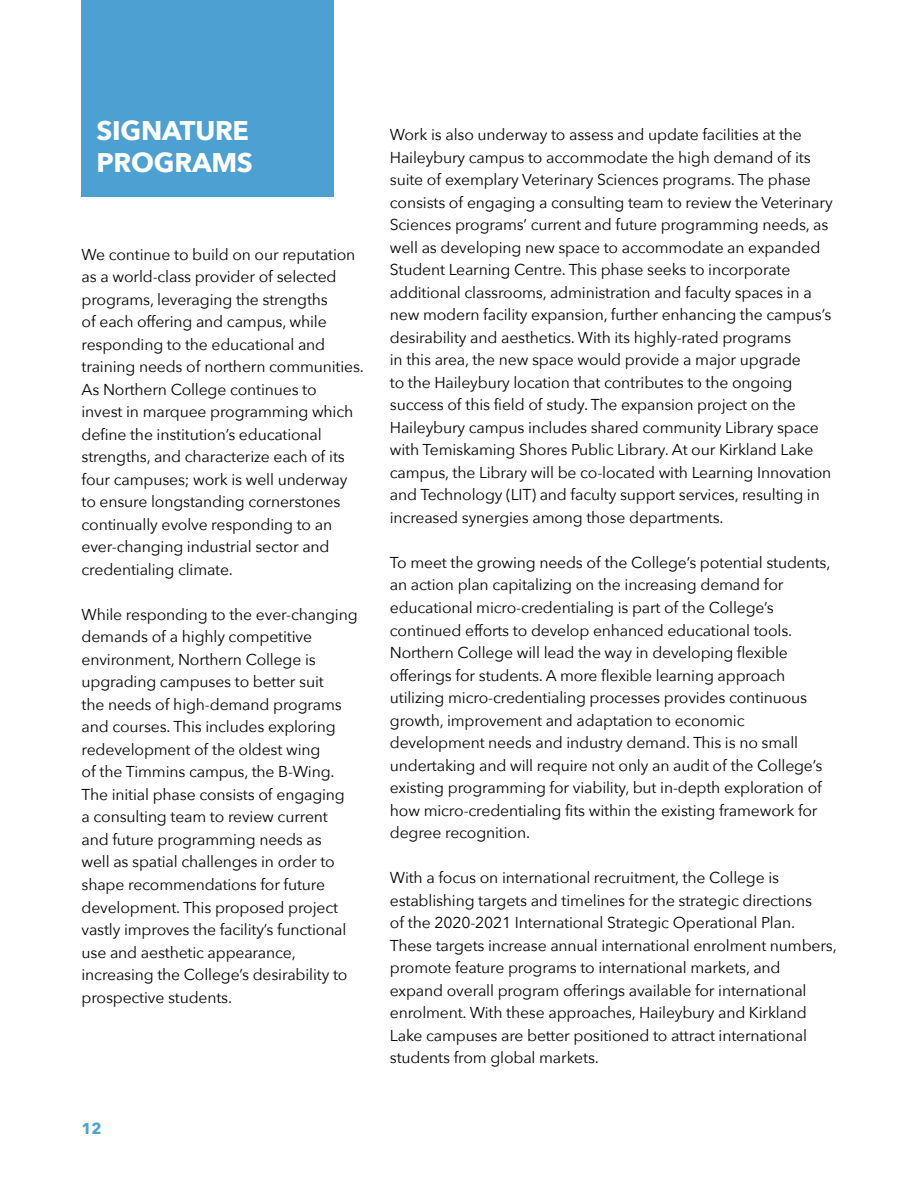
<style>
.page{position:relative;width:918px;height:1188px;background:#fff}
.page>*{position:absolute;margin:0;border:0;box-sizing:border-box;transform-origin:0 0}
.t1{font:700 27px/32.4px "Avenir Next";letter-spacing:-.01em;color:#fff}
.t2{font:15.75px/22.5px "Avenir Next";letter-spacing:-.01em;color:#020304}
.t3{font:700 15.75px "Avenir Next";color:#4da1d2}
</style>
<div class="page">
<div style="left:81px;top:0;width:252px;height:197px;background:#4da1d2"></div>
<h1 class="t1" style="left:97px;top:114px;width:158px">SIGNATURE<br>PROGRAMS</h1>
<p class="t2" style="left:82px;top:242px;width:284px">We continue to build on our reputation as a world-class provider of selected programs, leveraging the strengths<br>of each offering and campus, while responding to the educational and training needs of northern communities.<br>As Northern College continues to<br>invest in marquee programming which define the institution’s educational strengths, and characterize each of its four campuses; work is well underway to ensure longstanding cornerstones continually evolve responding to an ever-changing industrial sector and credentialing climate.</p>
<p class="t2" style="left:82px;top:603px;width:278px">While responding to the ever-changing demands of a highly competitive environment, Northern College is upgrading campuses to better suit<br>the needs of high-demand programs and courses. This includes exploring redevelopment of the oldest wing<br>of the Timmins campus, the B-Wing.<br>The initial phase consists of engaging<br>a consulting team to review current and future programming needs as<br>well as spatial challenges in order to shape recommendations for future development. This proposed project vastly improves the facility’s functional use and aesthetic appearance, increasing the College’s desirability to prospective students.</p>
<p class="t3" style="left:82px;top:1114px;width:22px">12</p>
<p class="t2" style="left:390px;top:123px;width:444px">Work is also underway to assess and update facilities at the Haileybury campus to accommodate the high demand of its suite of exemplary Veterinary Sciences programs. The phase consists of engaging a consulting team to review the Veterinary Sciences programs’ current and future programming needs, as well as developing new space to accommodate an expanded Student Learning Centre. This phase seeks to incorporate additional classrooms, administration and faculty spaces in a new modern facility expansion, further enhancing the campus’s desirability and aesthetics. With its highly-rated programs<br>in this area, the new space would provide a major upgrade<br>to the Haileybury location that contributes to the ongoing success of this field of study. The expansion project on the Haileybury campus includes shared community Library space with Temiskaming Shores Public Library. At our Kirkland Lake campus, the Library will be co-located with Learning Innovation and Technology (LIT) and faculty support services, resulting in increased synergies among those departments.</p>
<p class="t2" style="left:390px;top:551px;width:442px">To meet the growing needs of the College’s potential students, an action plan capitalizing on the increasing demand for educational micro-credentialing is part of the College’s continued efforts to develop enhanced educational tools.<br>Northern College will lead the way in developing flexible offerings for students. A more flexible learning approach utilizing micro-credentialing processes provides continuous growth, improvement and adaptation to economic development needs and industry demand. This is no small undertaking and will require not only an audit of the College’s existing programming for viability, but in-depth exploration of how micro-credentialing fits within the existing framework for degree recognition.</p>
<p class="t2" style="left:390px;top:866px;width:449px">With a focus on international recruitment, the College is establishing targets and timelines for the strategic directions<br>of the 2020-2021 International Strategic Operational Plan.<br>These targets increase annual international enrolment numbers, promote feature programs to international markets, and expand overall program offerings available for international enrolment. With these approaches, Haileybury and Kirkland Lake campuses are better positioned to attract international students from global markets.</p>
</div>
